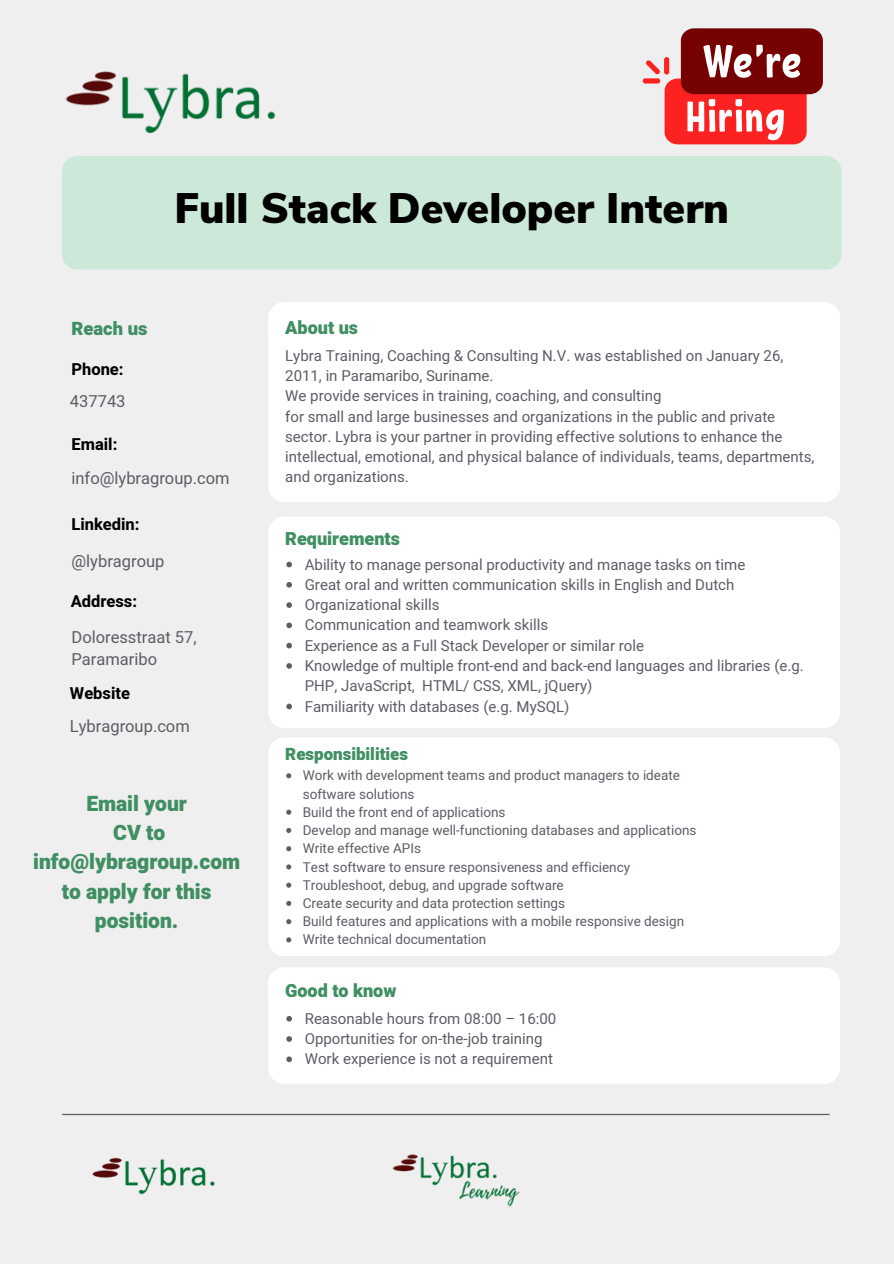
<style>
.page{position:relative;width:894px;height:1264px;background:#fff}
.page>*{position:absolute;margin:0;border:0;box-sizing:border-box;transform-origin:0 0}
.t1{font:900 42.6px "Nunito Sans";color:#000}
.t2{font:900 21px/29.2px "Heebo";color:#408f62;text-align:center}
.t3{font:900 18.3px "Heebo";color:#408f62}
.t4{font:900 18px "Heebo";color:#408f62}
.t5{font:900 16.95px "Heebo";color:#408f62}
.t6{font:16.5px "Heebo";color:#5b5e66}
.t7{font:700 16.5px "Heebo";color:#000}
.t8{font:15px/20.2px "Heebo";color:#5b5e66}
.t9{font:13.5px/18.3px "Heebo";color:#5b5e66}
</style>
<div class="page">
<div style="left:0;top:0;width:893px;height:1263px;background:#efefef"></div>
<div style="left:62px;top:156px;width:779px;height:113px;background:#cbe8d8;border-radius:16px"></div>
<svg style="left:62px;top:1113px;width:767px;height:2px"></svg>
<div style="left:268px;top:737px;width:571px;height:219px;background:#fff;border-radius:16px"></div>
<div style="left:268px;top:302px;width:571px;height:200px;background:#fff;border-radius:16px"></div>
<div style="left:268px;top:516px;width:571px;height:212px;background:#fff;border-radius:16px"></div>
<img style="left:65px;top:71px;width:211px;height:63px">
<img style="left:392px;top:1154px;width:128px;height:53px">
<img style="left:92px;top:1157px;width:123px;height:38px">
<div style="left:268px;top:967px;width:571px;height:116px;background:#fff;border-radius:16px"></div>
<svg style="left:642px;top:78px;width:18px;height:6px"></svg>
<svg style="left:645px;top:28px;width:177px;height:116px"></svg>
<svg style="left:286px;top:561px;width:6px;height:6px"></svg>
<svg style="left:286px;top:582px;width:6px;height:5px"></svg>
<svg style="left:286px;top:602px;width:6px;height:6px"></svg>
<svg style="left:286px;top:622px;width:6px;height:6px"></svg>
<svg style="left:286px;top:643px;width:6px;height:5px"></svg>
<svg style="left:286px;top:663px;width:6px;height:5px"></svg>
<svg style="left:286px;top:703px;width:6px;height:6px"></svg>
<svg style="left:286px;top:773px;width:5px;height:5px"></svg>
<svg style="left:286px;top:809px;width:5px;height:5px"></svg>
<svg style="left:286px;top:828px;width:5px;height:5px"></svg>
<svg style="left:286px;top:846px;width:5px;height:5px"></svg>
<svg style="left:286px;top:864px;width:5px;height:5px"></svg>
<svg style="left:286px;top:882px;width:5px;height:5px"></svg>
<svg style="left:286px;top:900px;width:5px;height:6px"></svg>
<svg style="left:286px;top:919px;width:5px;height:5px"></svg>
<svg style="left:286px;top:937px;width:5px;height:5px"></svg>
<svg style="left:286px;top:1016px;width:6px;height:5px"></svg>
<svg style="left:286px;top:1036px;width:6px;height:5px"></svg>
<svg style="left:286px;top:1056px;width:6px;height:6px"></svg>
<p class="t1" style="left:174px;top:180px;width:556px">Full Stack Developer Intern</p>
<p class="t3" style="left:71px;top:316px;width:77px">Reach us</p>
<p class="t7" style="left:71px;top:357px;width:54px">Phone:</p>
<p class="t6" style="left:70px;top:390px;width:57px">437743</p>
<p class="t7" style="left:71px;top:432px;width:47px">Email:</p>
<p class="t6" style="left:71px;top:467px;width:159px">info@lybragroup.com</p>
<p class="t7" style="left:71px;top:512px;width:70px">Linkedin:</p>
<p class="t6" style="left:71px;top:549px;width:94px">@lybragroup</p>
<p class="t7" style="left:71px;top:590px;width:68px">Address:</p>
<p class="t6" style="left:71px;top:625px;width:127px">Doloresstraat 57,</p>
<p class="t6" style="left:71px;top:647px;width:87px">Paramaribo</p>
<p class="t7" style="left:70px;top:681px;width:61px">Website</p>
<p class="t6" style="left:70px;top:715px;width:121px">Lybragroup.com</p>
<p class="t2" style="left:86px;top:789px;width:102px">Email your</p>
<p class="t2" style="left:33px;top:819px;width:208px">CV to info@lybragroup.com to apply for this position.</p>
<p class="t4" style="left:285px;top:315px;width:74px">About us</p>
<p class="t8" style="left:285px;top:346px;width:499px">Lybra Training, Coaching &amp; Consulting N.V. was established on January 26,<br>2011, in Paramaribo, Suriname.</p>
<p class="t8" style="left:285px;top:386px;width:378px">We provide services in training, coaching, and consulting</p>
<p class="t8" style="left:285px;top:407px;width:530px">for small and large businesses and organizations in the public and private sector. Lybra is your partner in providing effective solutions to enhance the intellectual, emotional, and physical balance of individuals, teams, departments, and organizations.</p>
<p class="t4" style="left:285px;top:526px;width:116px">Requirements</p>
<p class="t8" style="left:305px;top:554px;width:442px">Ability to manage personal productivity and manage tasks on time</p>
<p class="t8" style="left:305px;top:575px;width:431px">Great oral and written communication skills in English and Dutch</p>
<p class="t8" style="left:305px;top:595px;width:136px">Organizational skills</p>
<p class="t8" style="left:305px;top:615px;width:245px">Communication and teamwork skills</p>
<p class="t8" style="left:305px;top:636px;width:341px">Experience as a Full Stack Developer or similar role</p>
<p class="t8" style="left:305px;top:656px;width:500px">Knowledge of multiple front-end and back-end languages and libraries (e.g.<br>PHP, JavaScript, HTML/ CSS, XML, jQuery)</p>
<p class="t8" style="left:305px;top:696px;width:266px">Familiarity with databases (e.g. MySQL)</p>
<p class="t5" style="left:285px;top:742px;width:124px">Responsibilities</p>
<p class="t9" style="left:303px;top:767px;width:378px">Work with development teams and product managers to ideate software solutions</p>
<p class="t9" style="left:303px;top:803px;width:204px">Build the front end of applications</p>
<p class="t9" style="left:303px;top:821px;width:395px">Develop and manage well-functioning databases and applications</p>
<p class="t9" style="left:303px;top:839px;width:120px">Write effective APIs</p>
<p class="t9" style="left:303px;top:858px;width:329px">Test software to ensure responsiveness and efficiency</p>
<p class="t9" style="left:303px;top:876px;width:262px">Troubleshoot, debug, and upgrade software</p>
<p class="t9" style="left:303px;top:894px;width:264px">Create security and data protection settings</p>
<p class="t9" style="left:303px;top:912px;width:383px">Build features and applications with a mobile responsive design</p>
<p class="t9" style="left:303px;top:931px;width:185px">Write technical documentation</p>
<p class="t4" style="left:285px;top:977px;width:113px">Good to know</p>
<p class="t8" style="left:305px;top:1008px;width:253px">Reasonable hours from 08:00 – 16:00</p>
<p class="t8" style="left:305px;top:1029px;width:239px">Opportunities for on-the-job training</p>
<p class="t8" style="left:305px;top:1049px;width:250px">Work experience is not a requirement</p>
</div>
